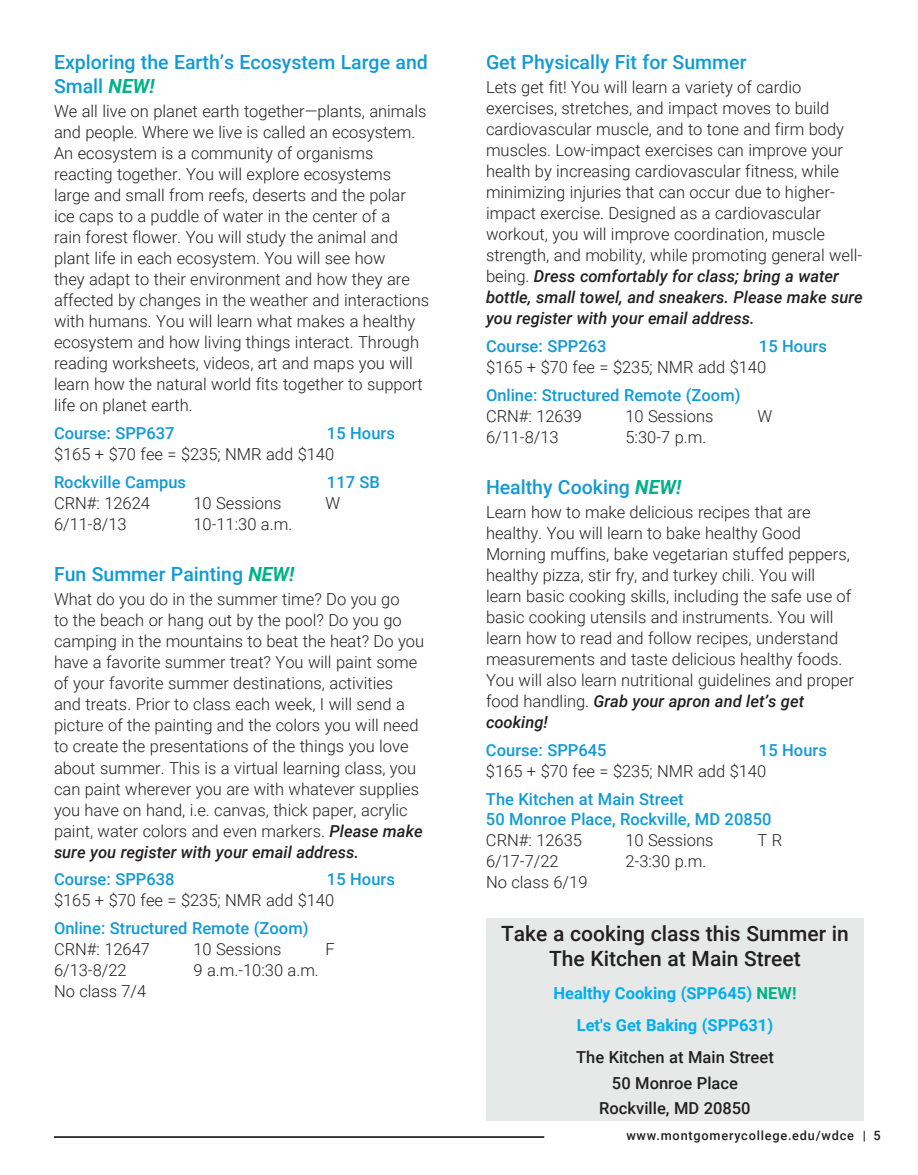
<style>
.page{position:relative;width:918px;height:1175px;background:#fff}
.page>*{position:absolute;margin:0;border:0;box-sizing:border-box;transform-origin:0 0}
.t1{font:500 21px/25.5px "Roboto";color:#231f20;text-align:center}
.t2{font:500 19.5px/24px "Roboto";color:#129ad6}
.t3{font:300 16.5px/21px "Roboto";color:#231f20}
.t4{font:500 16.5px/19.8px "Roboto";color:#129ad6}
.t5{font:500 16.5px/25.5px "Roboto";color:#231f20;text-align:center}
.t6{font:700 16.5px/32.2px "Roboto";color:#00aeef;text-align:center}
.t7{font:500 12.75px "Roboto";letter-spacing:.06em;color:#231f20}
.s1{font-weight:700;font-style:italic;color:#00b187}
.s2{font-weight:500;font-style:italic}
.s3{color:#00b187}
</style>
<div class="page">
<hr style="left:54px;top:1136px;width:490px;height:1px;background:#000">
<div style="left:486px;top:918px;width:378px;height:202px;background:#e7e8e8"></div>
<p class="t2" style="left:54px;top:49px;width:375px">Exploring the Earth’s Ecosystem Large and<br>Small <span class="s1">NEW!</span></p>
<p class="t3" style="left:54px;top:100px;width:377px">We all live on planet earth together—plants, animals and people. Where we live is called an ecosystem.<br>An ecosystem is a community of organisms reacting together. You will explore ecosystems large and small from reefs, deserts and the polar ice caps to a puddle of water in the center of a<br>rain forest flower. You will study the animal and plant life in each ecosystem. You will see how<br>they adapt to their environment and how they are affected by changes in the weather and interactions with humans. You will learn what makes a healthy ecosystem and how living things interact. Through reading worksheets, videos, art and maps you will learn how the natural world fits together to support life on planet earth.</p>
<p class="t4" style="left:54px;top:423px;width:122px">Course: SPP637</p>
<p class="t4" style="left:327px;top:423px;width:69px">15 Hours</p>
<p class="t3" style="left:54px;top:443px;width:282px">$165 + $70 fee = $235; NMR add $140</p>
<p class="t4" style="left:54px;top:471px;width:134px">Rockville Campus</p>
<p class="t4" style="left:327px;top:471px;width:55px">117 SB</p>
<p class="t3" style="left:54px;top:492px;width:98px">CRN#: 12624</p>
<p class="t3" style="left:194px;top:492px;width:90px">10 Sessions</p>
<p class="t3" style="left:326px;top:492px;width:16px">W</p>
<p class="t3" style="left:54px;top:513px;width:74px">6/11-8/13</p>
<p class="t3" style="left:194px;top:513px;width:100px">10-11:30 a.m.</p>
<p class="t2" style="left:54px;top:561px;width:242px">Fun Summer Painting <span class="s1">NEW!</span></p>
<p class="t3" style="left:54px;top:588px;width:372px">What do you do in the summer time? Do you go<br>to the beach or hang out by the pool? Do you go camping in the mountains to beat the heat? Do you have a favorite summer treat? You will paint some of your favorite summer destinations, activities and treats. Prior to class each week, I will send a picture of the painting and the colors you will need to create the presentations of the things you love about summer. This is a virtual learning class, you can paint wherever you are with whatever supplies you have on hand, i.e. canvas, thick paper, acrylic paint, water colors and even markers. <span class="s2">Please make sure you register with your email address.</span></p>
<p class="t4" style="left:54px;top:869px;width:122px">Course: SPP638</p>
<p class="t4" style="left:327px;top:869px;width:69px">15 Hours</p>
<p class="t3" style="left:54px;top:889px;width:282px">$165 + $70 fee = $235; NMR add $140</p>
<p class="t4" style="left:54px;top:917px;width:256px">Online: Structured Remote (Zoom)</p>
<p class="t3" style="left:54px;top:938px;width:98px">CRN#: 12647</p>
<p class="t3" style="left:194px;top:938px;width:90px">10 Sessions</p>
<p class="t3" style="left:326px;top:938px;width:11px">F</p>
<p class="t3" style="left:54px;top:959px;width:74px">6/13-8/22</p>
<p class="t3" style="left:194px;top:959px;width:127px">9 a.m.-10:30 a.m.</p>
<p class="t3" style="left:54px;top:980px;width:94px">No class 7/4</p>
<p class="t2" style="left:486px;top:49px;width:262px">Get Physically Fit for Summer</p>
<p class="t3" style="left:486px;top:76px;width:378px">Lets get fit! You will learn a variety of cardio exercises, stretches, and impact moves to build cardiovascular muscle, and to tone and firm body muscles. Low-impact exercises can improve your health by increasing cardiovascular fitness, while minimizing injuries that can occur due to higher&shy;impact exercise. Designed as a cardiovascular workout, you will improve coordination, muscle strength, and mobility, while promoting general well&shy;being. <span class="s2">Dress comfortably for class; bring a water bottle, small towel, and sneakers. Please make sure you register with your email address.</span></p>
<p class="t4" style="left:486px;top:336px;width:122px">Course: SPP263</p>
<p class="t4" style="left:759px;top:336px;width:69px">15 Hours</p>
<p class="t3" style="left:486px;top:356px;width:282px">$165 + $70 fee = $235; NMR add $140</p>
<p class="t4" style="left:486px;top:384px;width:256px">Online: Structured Remote (Zoom)</p>
<p class="t3" style="left:486px;top:405px;width:98px">CRN#: 12639</p>
<p class="t3" style="left:626px;top:405px;width:90px">10 Sessions</p>
<p class="t3" style="left:758px;top:405px;width:16px">W</p>
<p class="t3" style="left:486px;top:426px;width:74px">6/11-8/13</p>
<p class="t3" style="left:626px;top:426px;width:82px">5:30-7 p.m.</p>
<p class="t2" style="left:486px;top:474px;width:197px">Healthy Cooking <span class="s1">NEW!</span></p>
<p class="t3" style="left:486px;top:501px;width:370px">Learn how to make delicious recipes that are healthy. You will learn to bake healthy Good Morning muffins, bake vegetarian stuffed peppers, healthy pizza, stir fry, and turkey chili. You will learn basic cooking skills, including the safe use of basic cooking utensils and instruments. You will learn how to read and follow recipes, understand measurements and taste delicious healthy foods.<br>You will also learn nutritional guidelines and proper food handling. <span class="s2">Grab your apron and let’s get cooking!</span></p>
<p class="t4" style="left:486px;top:740px;width:122px">Course: SPP645</p>
<p class="t4" style="left:759px;top:740px;width:69px">15 Hours</p>
<p class="t3" style="left:486px;top:760px;width:282px">$165 + $70 fee = $235; NMR add $140</p>
<p class="t4" style="left:486px;top:788px;width:287px">The Kitchen at Main Street<br>50 Monroe Place, Rockville, MD 20850</p>
<p class="t3" style="left:486px;top:828px;width:98px">CRN#: 12635</p>
<p class="t3" style="left:626px;top:828px;width:90px">10 Sessions</p>
<p class="t3" style="left:758px;top:828px;width:26px">T R</p>
<p class="t3" style="left:486px;top:849px;width:74px">6/17-7/22</p>
<p class="t3" style="left:626px;top:849px;width:82px">2-3:30 p.m.</p>
<p class="t3" style="left:486px;top:870px;width:103px">No class 6/19</p>
<p class="t1" style="left:501px;top:920px;width:349px">Take a cooking class this Summer in<br>The Kitchen at Main Street</p>
<p class="t6" style="left:553px;top:976px;width:245px">Healthy Cooking (SPP645) <span class="s3">NEW!<br></span>Let's Get Baking (SPP631)</p>
<p class="t5" style="left:576px;top:1044px;width:199px">The Kitchen at Main Street<br>50 Monroe Place<br>Rockville, MD 20850</p>
<p class="t7" style="left:626px;top:1126px;width:256px">www.montgomerycollege.edu/wdce | 5</p>
</div>
